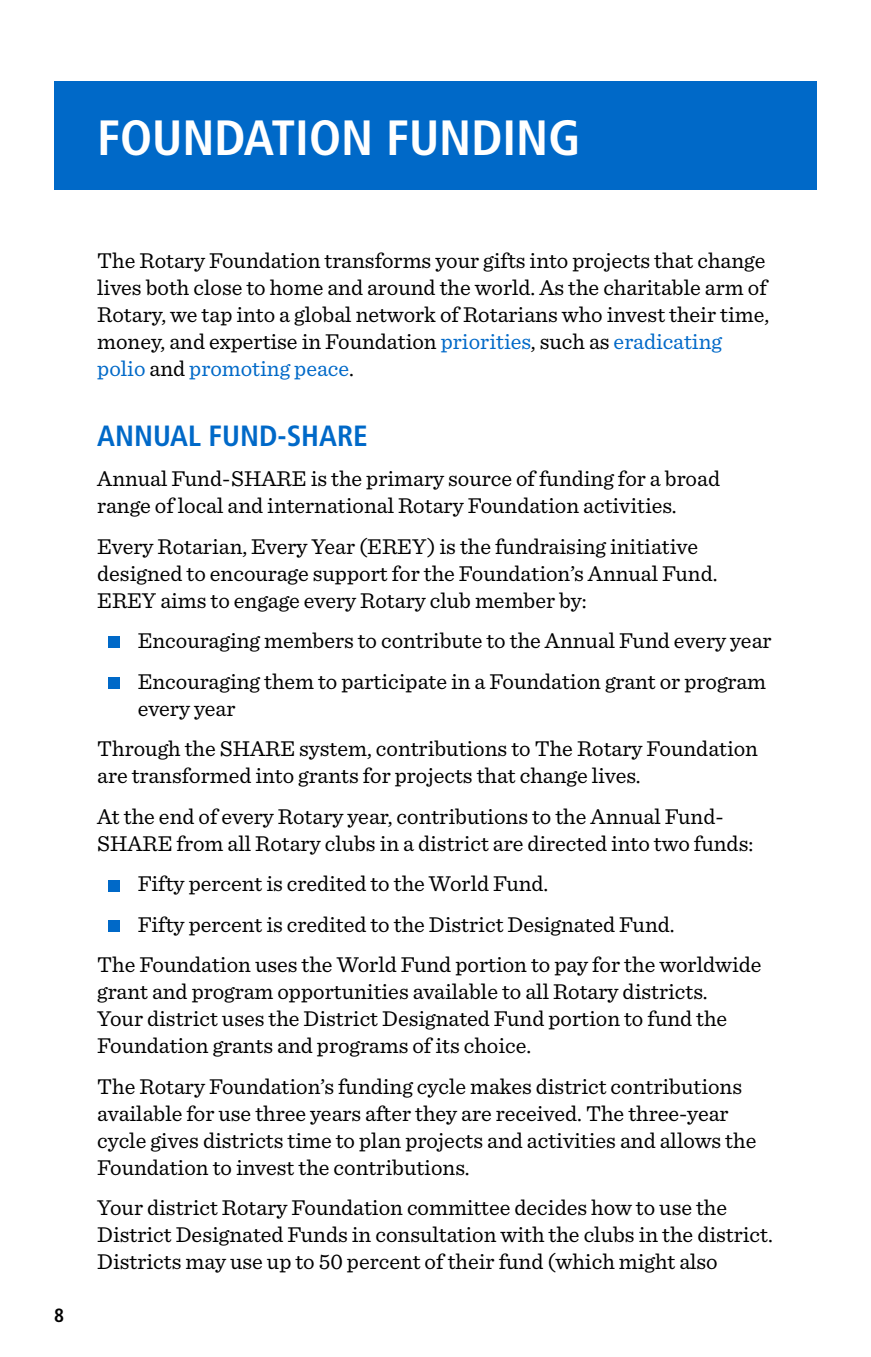
<style>
.page{position:relative;width:871px;height:1357px;background:#fff}
.page>*{position:absolute;margin:0;border:0;box-sizing:border-box;transform-origin:0 0}
.t1{font:700 condensed 49.5px "Frutiger LT Std";color:#fff}
.t2{font:700 condensed 29.25px "Frutiger LT Std";color:#0069c8}
.t3{font:22.5px/27px "Sentinel";color:#000}
.t4{font:700 condensed 19.12px "Frutiger LT Std";color:#000}
.s1{color:#0069c8}
</style>
<div class="page">
<div style="left:54px;top:81px;width:763px;height:108px;background:#0069c8"></div>
<div style="left:108px;top:637px;width:12px;height:11px;background:#0069c8"></div>
<div style="left:108px;top:677px;width:12px;height:11px;background:#0069c8"></div>
<div style="left:108px;top:880px;width:12px;height:11px;background:#0069c8"></div>
<div style="left:108px;top:920px;width:12px;height:12px;background:#0069c8"></div>
<h1 class="t1" style="left:97px;top:108px;width:485px">FOUNDATION FUNDING</h1>
<p class="t4" style="left:54px;top:1303px;width:11px">8</p>
<p class="t3" style="left:97px;top:245px;width:673px">The Rotary Foundation transforms your gifts into projects that change lives both close to home and around the world. As the charitable arm of Rotary, we tap into a global network of Rotarians who invest their time, money, and expertise in Foundation <span class="s1">priorities</span>, such as <span class="s1">eradicating polio</span> and <span class="s1">promoting peace</span>.</p>
<h2 class="t2" style="left:97px;top:418px;width:272px">ANNUAL FUND-SHARE</h2>
<p class="t3" style="left:97px;top:464px;width:624px">Annual Fund-SHARE is the primary source of funding for a broad range of local and international Rotary Foundation activities.</p>
<p class="t3" style="left:97px;top:531px;width:622px">Every Rotarian, Every Year (EREY) is the fundraising initiative designed to encourage support for the Foundation’s Annual Fund.<br>EREY aims to engage every Rotary club member by:</p>
<p class="t3" style="left:138px;top:619px;width:635px;line-height:40.5px">Encouraging members to contribute to the Annual Fund every year<br>Encouraging them to participate in a Foundation grant or program</p>
<p class="t3" style="left:97px;top:686px;width:662px;line-height:40.5px;text-indent:40px">every year<br>Through the SHARE system, contributions to The Rotary Foundation</p>
<p class="t3" style="left:97px;top:754px;width:628px;line-height:40.5px">are transformed into grants for projects that change lives.<br>At the end of every Rotary year, contributions to the Annual Fund-</p>
<p class="t3" style="left:97px;top:828px;width:657px">SHARE from all Rotary clubs in a district are directed into two funds:</p>
<p class="t3" style="left:138px;top:869px;width:412px">Fifty percent is credited to the World Fund.</p>
<p class="t3" style="left:138px;top:909px;width:538px">Fifty percent is credited to the District Designated Fund.</p>
<p class="t3" style="left:97px;top:950px;width:666px">The Foundation uses the World Fund portion to pay for the worldwide</p>
<p class="t3" style="left:97px;top:977px;width:631px">grant and program opportunities available to all Rotary districts.<br>Your district uses the District Designated Fund portion to fund the<br>Foundation grants and programs of its choice.</p>
<p class="t3" style="left:97px;top:1071px;width:660px">The Rotary Foundation’s funding cycle makes district contributions available for use three years after they are received. The three-year cycle gives districts time to plan projects and activities and allows the Foundation to invest the contributions.</p>
<p class="t3" style="left:97px;top:1193px;width:677px">Your district Rotary Foundation committee decides how to use the<br>District Designated Funds in consultation with the clubs in the district.<br>Districts may use up to 50 percent of their fund (which might also</p>
</div>
